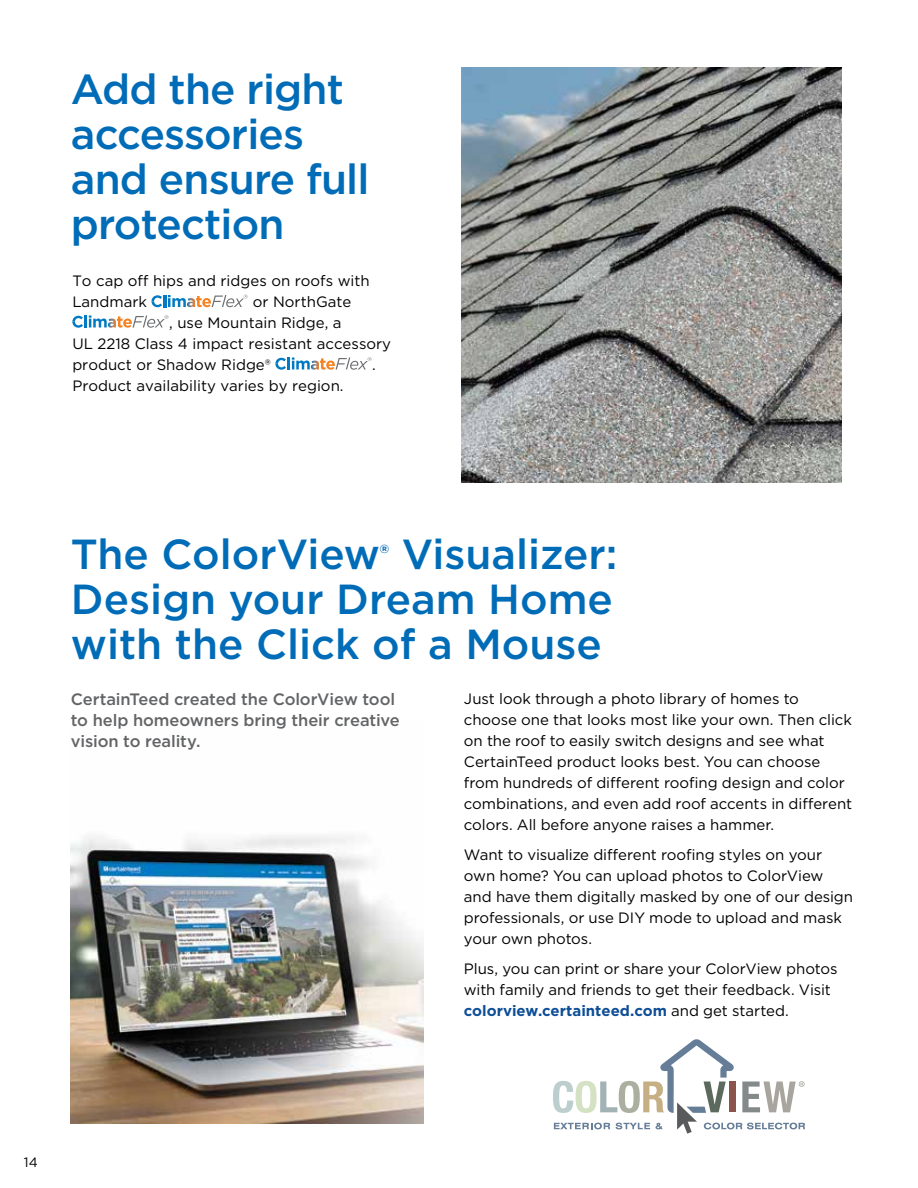
<style>
.page{position:relative;width:918px;height:1188px;background:#fff}
.page>*{position:absolute;margin:0;border:0;box-sizing:border-box;transform-origin:0 0}
.t1{font:500 42px/45px "Gotham";letter-spacing:-.02em;color:#006cb7}
.t2{font:500 16.5px/21px "Gotham";letter-spacing:-.005em;color:#636466}
.t3{font:15px/21px "Gotham";color:#000}
.t4{font:13.5px "Gotham";color:#000}
.s1{font-weight:700;color:#0e4e96}
</style>
<div class="page">
<svg style="left:151px;top:295px;width:97px;height:12px"></svg>
<svg style="left:72px;top:315px;width:97px;height:13px"></svg>
<svg style="left:275px;top:357px;width:97px;height:13px"></svg>
<img style="left:461px;top:68px;width:381px;height:415px">
<img style="left:71px;top:836px;width:352px;height:287px">
<svg style="left:553px;top:1039px;width:252px;height:95px"></svg>
<h1 class="t1" style="left:71px;top:66px;width:300px">Add the right accessories and ensure full protection</h1>
<p class="t3" style="left:72px;top:270px;width:299px">To cap off hips and ridges on roofs with<br>Landmark</p>
<p class="t3" style="left:253px;top:291px;width:100px">or NorthGate</p>
<p class="t3" style="left:169px;top:312px;width:174px">, use Mountain Ridge, a</p>
<p class="t3" style="left:72px;top:333px;width:320px">UL 2218 Class 4 impact resistant accessory</p>
<p class="t3" style="left:72px;top:354px;width:200px">product or Shadow Ridge®</p>
<p class="t3" style="left:372px;top:354px;width:5px">.</p>
<p class="t3" style="left:72px;top:375px;width:273px">Product availability varies by region.</p>
<h1 class="t1" style="left:71px;top:531px;width:548px;text-align:justify">The ColorView<sup>®</sup> Visualizer:<br>Design your Dream Home with the Click of a Mouse</h1>
<p class="t2" style="left:71px;top:688px;width:331px">CertainTeed created the ColorView tool to help homeowners bring their creative vision to reality.</p>
<p class="t3" style="left:464px;top:687px;width:390px">Just look through a photo library of homes to choose one that looks most like your own. Then click on the roof to easily switch designs and see what CertainTeed product looks best. You can choose from hundreds of different roofing design and color combinations, and even add roof accents in different colors. All before anyone raises a hammer.</p>
<p class="t3" style="left:464px;top:843px;width:391px">Want to visualize different roofing styles on your own home? You can upload photos to ColorView and have them digitally masked by one of our design professionals, or use DIY mode to upload and mask your own photos.</p>
<p class="t3" style="left:464px;top:957px;width:375px">Plus, you can print or share your ColorView photos with family and friends to get their feedback. Visit <span class="s1">colorview.certainteed.com</span> and get started.</p>
<p class="t4" style="left:24px;top:1153px;width:15px">14</p>
</div>
